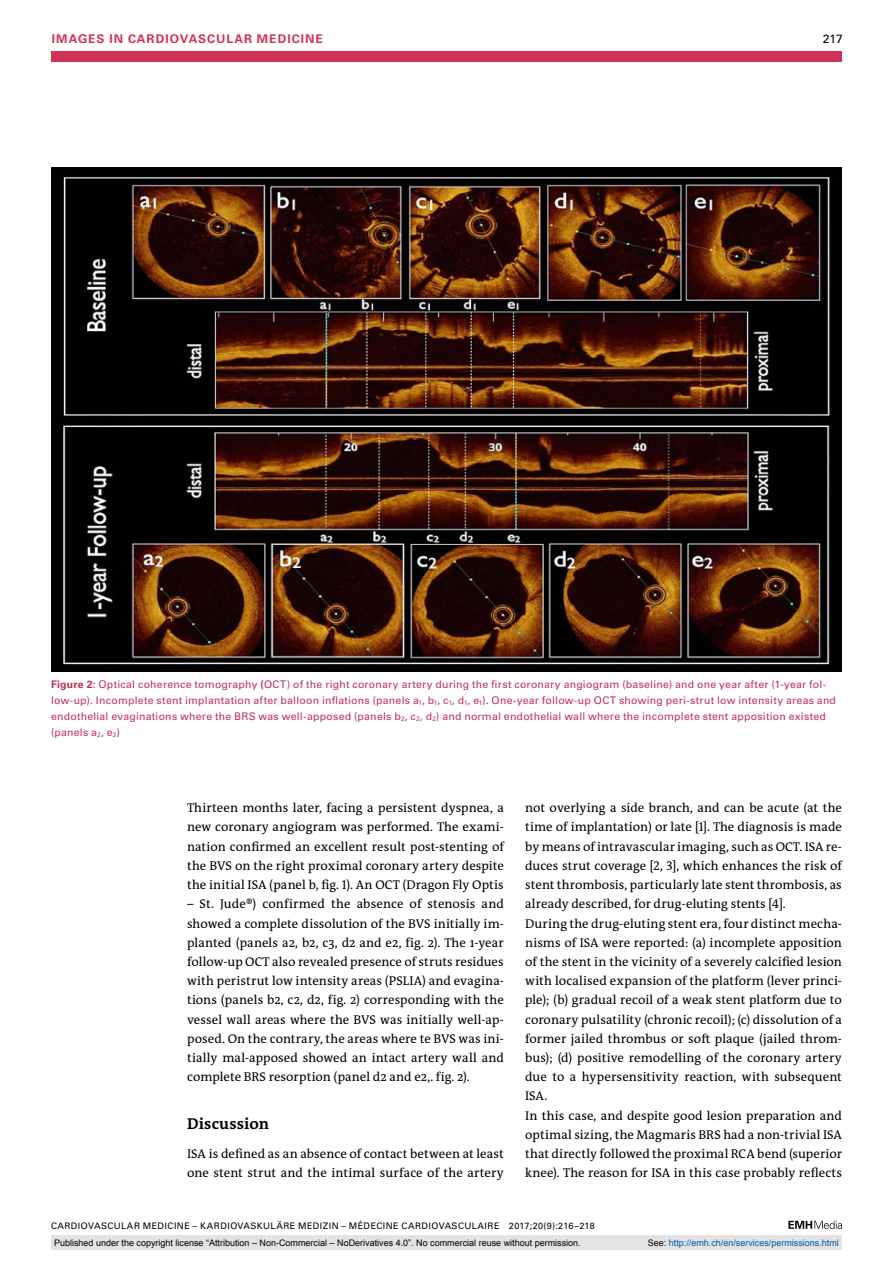
<style>
.page{position:relative;width:893px;height:1263px;background:#fff}
.page>*{position:absolute;margin:0;border:0;box-sizing:border-box;transform-origin:0 0}
.t1{font:700 15.75px "The Antiqua B W7";letter-spacing:.01em;color:#000}
.t2{font:12.75px/19.2px "The Antiqua B W5 Plain";letter-spacing:.005em;color:#000;text-align:justify}
.t3{font:700 12px "Univers LT Std";color:#d03358}
.t4{font:12px "Univers LT Std";color:#000}
.t5{font:10.5px/15.8px "Univers LT Std";letter-spacing:.02em;color:#c13052}
.t6{font:9px "Arial";color:#000}
.t7{font:9px "Univers LT Std";letter-spacing:.05em;color:#000}
.t8{font:9px "Arial";color:#005ba9}
.s1{font-weight:700}
.s2{color:#000}
</style>
<div class="page">
<div style="left:51px;top:51px;width:791px;height:11px;background:#d03358"></div>
<svg style="left:788px;top:1221px;width:54px;height:8px"></svg>
<img style="left:51px;top:168px;width:791px;height:503px">
<div style="left:51px;top:1235px;width:791px;height:15px;background:#e3e3e3"></div>
<p class="t3" style="left:52px;top:31px;width:15px">IMAGES</p>
<p class="t3" style="left:109px;top:31px;width:29px">IN CARDIOVASCULAR</p>
<p class="t3" style="left:257px;top:31px;width:10px">MEDICINE</p>
<p class="t4" style="left:823px;top:31px;width:22px">217</p>
<p class="t5" style="left:51px;top:677px;width:786px"><span class="s1">FIGURE 2:</span> Optical coherence tomography <span class="s1">(</span>OCT) of the right coronary artery during the first coronary angiogram (baseline) and one year after (1-year fol&shy;low-up). Incomplete stent implantation after balloon inflations (panels a<sub>1</sub>, b<sub>1</sub>, c<sub>1</sub>, d<sub>1</sub>, e<sub>1</sub>). One-year follow-up OCT showing peri-strut low intensity areas and endothelial evaginations where the BRS was well-apposed (panels b<sub>2</sub>, c<sub>2</sub>, d<sub>2</sub>) and normal endothelial wall where the incomplete stent apposition existed (panels a<sub>2</sub>, e<sub>2</sub>)</p>
<p class="t2" style="left:187px;top:798px;width:318px">Thirteen months later, facing a persistent dyspnea, a new coronary angiogram was performed. The exami&shy;nation confirmed an excellent result post-stenting of the BVS on the right proximal coronary artery despite the initial ISA (panel b, fig. 1). An OCT (Dragon Fly Optis</p>
<p class="t2" style="left:187px;top:894px;width:318px">– St. Jude®) confirmed the absence of stenosis and showed a complete dissolution of the BVS initially im&shy;planted (panels a2, b2, c3, d2 and e2, fig. 2). The 1-year follow-up OCT also revealed presence of struts residues with peristrut low intensity areas (PSLIA) and evagina&shy;tions (panels b2, c2, d2, fig. 2) corresponding with the vessel wall areas where the BVS was initially well-ap&shy;posed. On the contrary, the areas where te BVS was ini&shy;tially mal-apposed showed an intact artery wall and complete BRS resorption (panel d2 and e2,. fig. 2).</p>
<p class="t1" style="left:187px;top:1114px;width:84px">Discussion</p>
<p class="t2" style="left:187px;top:1144px;width:318px">ISA is defined as an absence of contact between at least one stent strut and the intimal surface of the artery</p>
<p class="t2" style="left:525px;top:798px;width:318px;text-align:left">not overlying a side branch, and can be acute (at the time of implantation) or late [1]. The diagnosis is made by means of intravascular imaging, such as OCT. ISA re&shy;duces strut coverage [2, 3], which enhances the risk of stent thrombosis, particularly late stent thrombosis, as already described, for drug-eluting stents [4].<br>During the drug-eluting stent era, four distinct mecha&shy;nisms of ISA were reported: (a) incomplete apposition of the stent in the vicinity of a severely calcified lesion with localised expansion of the platform (lever princi&shy;ple); (b) gradual recoil of a weak stent platform due to coronary pulsatility (chronic recoil); (c) dissolution of a former jailed thrombus or soft plaque (jailed throm&shy;bus); (d) positive remodelling of the coronary artery due to a hypersensitivity reaction, with subsequent ISA.<br>In this case, and despite good lesion preparation and optimal sizing, the Magmaris BRS had a non-trivial ISA that directly followed the proximal RCA bend (superior knee). The reason for ISA in this case probably reflects</p>
<p class="t7" style="left:51px;top:1220px;width:545px">CARDIOVASCULAR MEDICINE – KARDIOVASKULÄRE MEDIZIN – MÉDECINE CARDIOVASCULAIRE 2017;20(9):216–218</p>
<p class="t6" style="left:54px;top:1237px;width:528px">Published under the copyright license “Attribution – Non-Commercial – NoDerivatives 4.0”. No commercial reuse without permission.</p>
<p class="t8" style="left:648px;top:1237px;width:193px"><span class="s2">See:</span> http://emh.ch/en/services/permissions.html</p>
</div>
